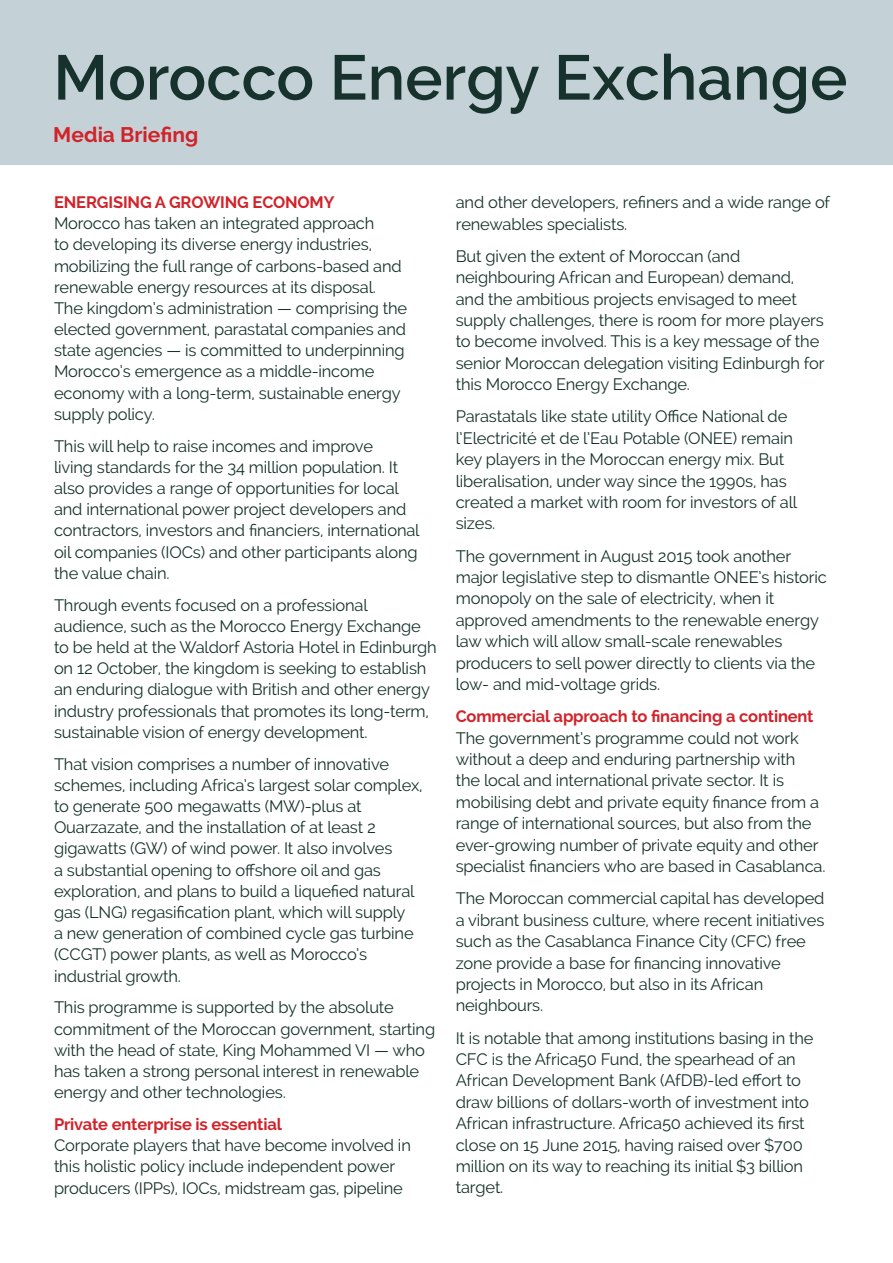
<style>
.page{position:relative;width:893px;height:1263px;background:#fff}
.page>*{position:absolute;margin:0;border:0;box-sizing:border-box;transform-origin:0 0}
.t1{font:600 63px "Raleway";color:#17322c}
.t2{font:700 21px "Raleway";color:#d1232a}
.t3{font:16.5px/21.1px "Raleway";letter-spacing:-.01em;color:#17322c}
.t4{font:700 16.5px "Raleway";letter-spacing:-.01em;color:#d1232a}
</style>
<div class="page">
<div style="left:0;top:0;width:893px;height:164px;background:#c4d2d8"></div>
<h1 class="t1" style="left:53px;top:41px;width:796px">Morocco Energy Exchange</h1>
<p class="t2" style="left:53px;top:122px;width:147px">Media Briefing</p>
<p class="t4" style="left:54px;top:193px;width:282px">ENERGISING A GROWING ECONOMY</p>
<p class="t3" style="left:54px;top:213px;width:355px">Morocco has taken an integrated approach<br>to developing its diverse energy industries, mobilizing the full range of carbons-based and renewable energy resources at its disposal.<br>The kingdom’s administration — comprising the elected government, parastatal companies and state agencies — is committed to underpinning Morocco’s emergence as a middle-income economy with a long-term, sustainable energy supply policy.</p>
<p class="t3" style="left:54px;top:435px;width:367px">This will help to raise incomes and improve<br>living standards for the 34 million population. It also provides a range of opportunities for local and international power project developers and contractors, investors and financiers, international oil companies (IOCs) and other participants along the value chain.</p>
<p class="t3" style="left:54px;top:594px;width:384px">Through events focused on a professional audience, such as the Morocco Energy Exchange to be held at the Waldorf Astoria Hotel in Edinburgh on 12 October, the kingdom is seeking to establish an enduring dialogue with British and other energy industry professionals that promotes its long-term, sustainable vision of energy development.</p>
<p class="t3" style="left:54px;top:753px;width:370px">That vision comprises a number of innovative schemes, including Africa’s largest solar complex, to generate 500 megawatts (MW)-plus at Ouarzazate, and the installation of at least 2 gigawatts (GW) of wind power. It also involves<br>a substantial opening to offshore oil and gas exploration, and plans to build a liquefied natural gas (LNG) regasification plant, which will supply<br>a new generation of combined cycle gas turbine (CCGT) power plants, as well as Morocco’s industrial growth.</p>
<p class="t3" style="left:54px;top:997px;width:383px">This programme is supported by the absolute commitment of the Moroccan government, starting with the head of state, King Mohammed VI — who has taken a strong personal interest in renewable energy and other technologies.</p>
<p class="t4" style="left:54px;top:1115px;width:229px">Private enterprise is essential</p>
<p class="t3" style="left:54px;top:1135px;width:358px">Corporate players that have become involved in this holistic policy include independent power producers (IPPs), IOCs, midstream gas, pipeline</p>
<p class="t3" style="left:456px;top:192px;width:376px">and other developers, refiners and a wide range of renewables specialists.</p>
<p class="t3" style="left:456px;top:245px;width:370px">But given the extent of Moroccan (and neighbouring African and European) demand, and the ambitious projects envisaged to meet supply challenges, there is room for more players to become involved. This is a key message of the senior Moroccan delegation visiting Edinburgh for this Morocco Energy Exchange.</p>
<p class="t3" style="left:456px;top:406px;width:343px">Parastatals like state utility Office National de l’Electricité et de l’Eau Potable (ONEE) remain key players in the Moroccan energy mix. But liberalisation, under way since the 1990s, has created a market with room for investors of all sizes.</p>
<p class="t3" style="left:456px;top:545px;width:373px">The government in August 2015 took another major legislative step to dismantle ONEE’s historic monopoly on the sale of electricity, when it approved amendments to the renewable energy law which will allow small-scale renewables producers to sell power directly to clients via the low- and mid-voltage grids.</p>
<p class="t4" style="left:456px;top:707px;width:359px">Commercial approach to financing a continent</p>
<p class="t3" style="left:456px;top:727px;width:371px">The government’s programme could not work without a deep and enduring partnership with<br>the local and international private sector. It is mobilising debt and private equity finance from a range of international sources, but also from the ever-growing number of private equity and other specialist financiers who are based in Casablanca.</p>
<p class="t3" style="left:456px;top:888px;width:370px">The Moroccan commercial capital has developed a vibrant business culture, where recent initiatives such as the Casablanca Finance City (CFC) free zone provide a base for financing innovative projects in Morocco, but also in its African neighbours.</p>
<p class="t3" style="left:456px;top:1027px;width:359px">It is notable that among institutions basing in the CFC is the Africa50 Fund, the spearhead of an African Development Bank (AfDB)-led effort to draw billions of dollars-worth of investment into African infrastructure. Africa50 achieved its first close on 15 June 2015, having raised over $700 million on its way to reaching its initial $3 billion target.</p>
</div>
